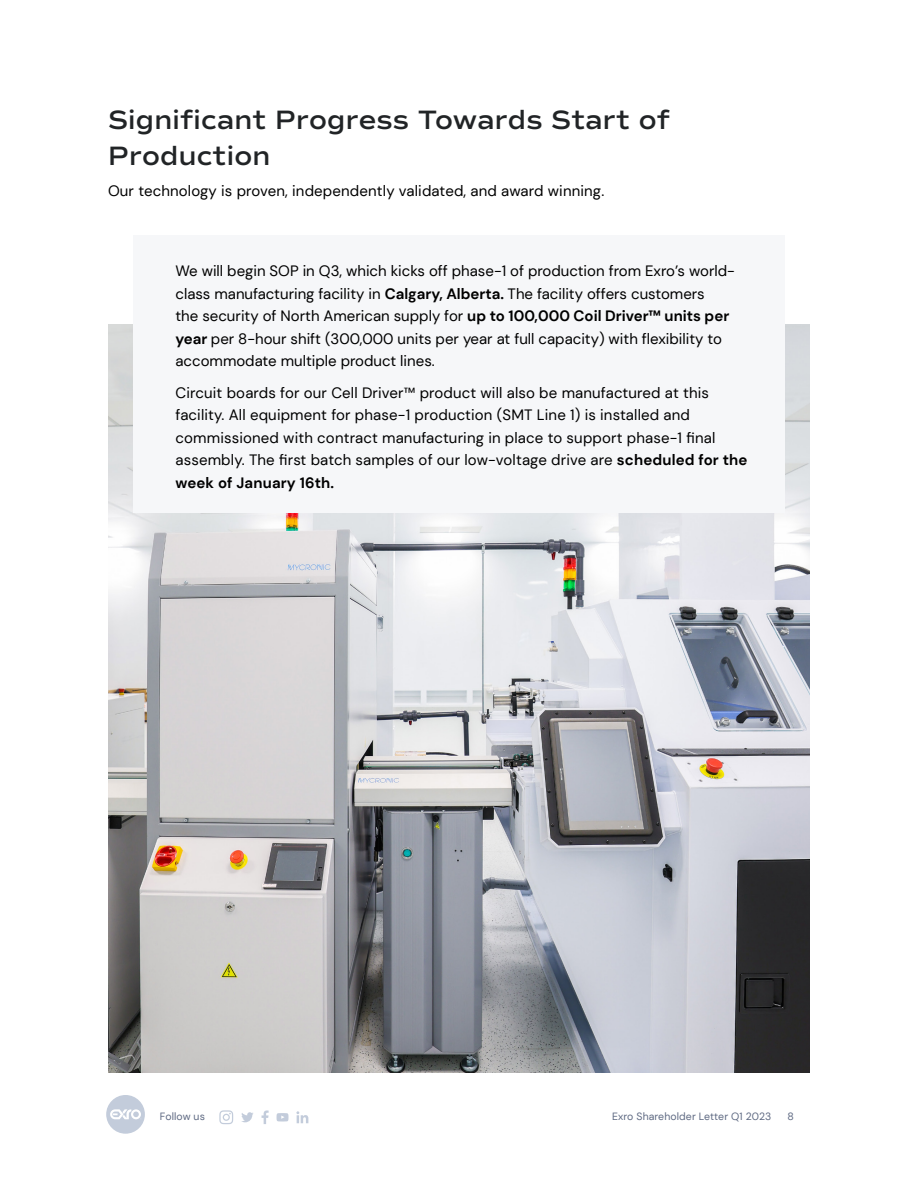
<style>
.page{position:relative;width:918px;height:1188px;background:#fff}
.page>*{position:absolute;margin:0;border:0;box-sizing:border-box;transform-origin:0 0}
.t1{font:600 27px/36px "Commuters Sans";letter-spacing:.01em;color:#212426}
.t2{font:15px/22.5px "DM Sans";color:#000}
.t3{font:10.5px "DM Sans";letter-spacing:.01em;color:#5e6982}
.s1{font-weight:700}
</style>
<div class="page">
<div style="left:106px;top:1095px;width:39px;height:39px;background:#c3ccdb;border-radius:50%"></div>
<svg style="left:110px;top:1109px;width:31px;height:11px"></svg>
<svg style="left:262px;top:1110px;width:7px;height:14px"></svg>
<svg style="left:277px;top:1113px;width:12px;height:9px"></svg>
<svg style="left:296px;top:1111px;width:12px;height:12px"></svg>
<svg style="left:219px;top:1110px;width:14px;height:14px"></svg>
<svg style="left:241px;top:1112px;width:12px;height:10px"></svg>
<img style="left:108px;top:325px;width:702px;height:747px">
<div style="left:133px;top:236px;width:652px;height:277px;background:#f6f7f9"></div>
<h1 class="t1" style="left:108px;top:101px;width:564px">Significant Progress Towards Start of<br>Production</h1>
<p class="t2" style="left:108px;top:179px;width:498px">Our technology is proven, independently validated, and award winning.</p>
<p class="t2" style="left:176px;top:260px;width:561px">We will begin SOP in Q3, which kicks off phase-1 of production from Exro’s world&shy;class manufacturing facility in <span class="s1">Calgary, Alberta.</span> The facility offers customers<br>the security of North American supply for <span class="s1">up to 100,000 Coil Driver™ units per year</span> per 8-hour shift (300,000 units per year at full capacity) with flexibility to accommodate multiple product lines.</p>
<p class="t2" style="left:176px;top:381px;width:573px">Circuit boards for our Cell Driver™ product will also be manufactured at this facility. All equipment for phase-1 production (SMT Line 1) is installed and commissioned with contract manufacturing in place to support phase-1 final assembly. The first batch samples of our low-voltage drive are <span class="s1">scheduled for the week of January 16th.</span></p>
<p class="t3" style="left:160px;top:1109px;width:47px">Follow us</p>
<p class="t3" style="left:612px;top:1109px;width:161px">Exro Shareholder Letter Q1 2023</p>
<p class="t3" style="left:787px;top:1109px;width:8px">8</p>
</div>
